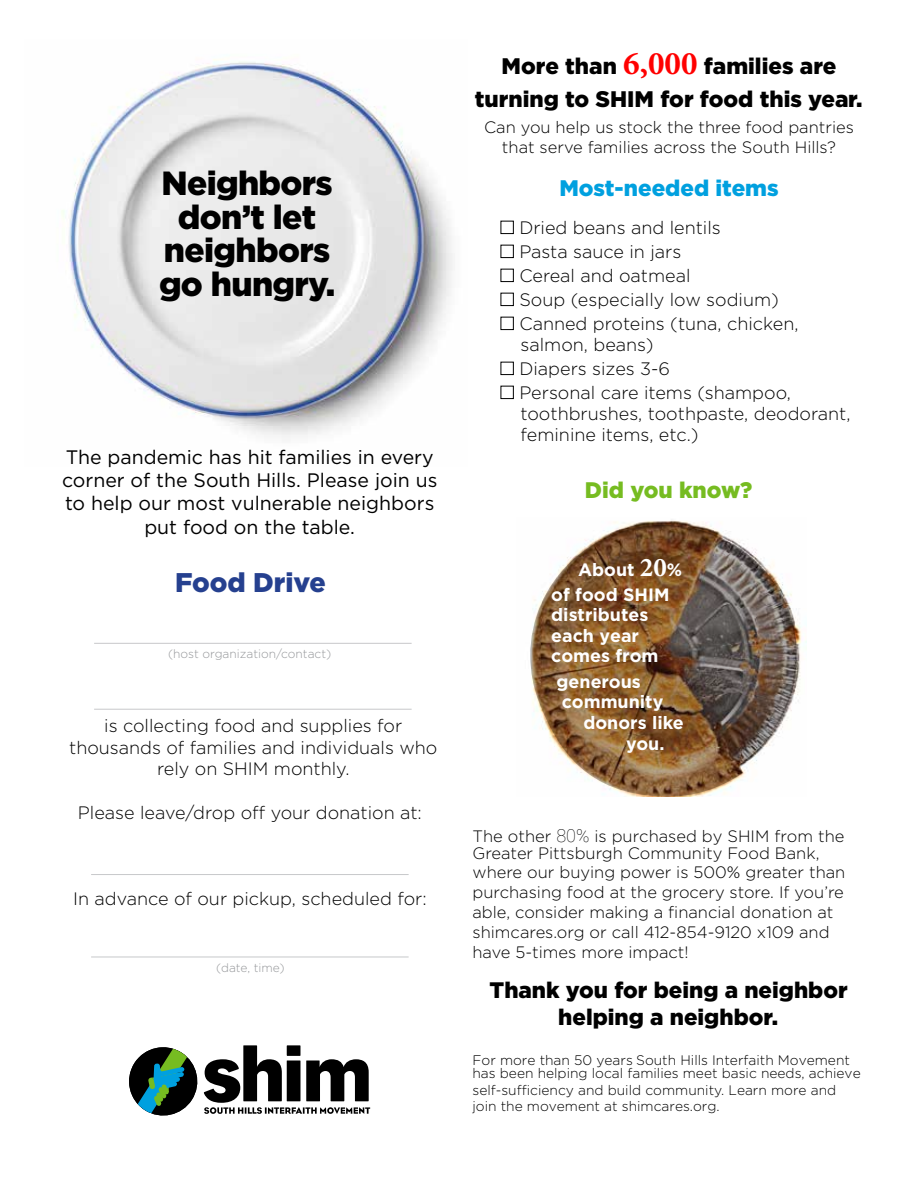
<style>
.page{position:relative;width:918px;height:1188px;background:#fff}
.page>*{position:absolute;margin:0;border:0;box-sizing:border-box;transform-origin:0 0}
.t1{font:900 33.45px/33.5px "Gotham";letter-spacing:-.02em;color:#000;text-align:center}
.t2{font:900 27px "Gotham";color:#25408f}
.t3{font:900 22.5px/32.8px "Gotham";color:#000;text-align:center}
.t4{font:900 22.5px "Gotham";color:#00a0df}
.t5{font:900 22.5px "Gotham";color:#76bc21}
.t6{font:900 22.35px/26.8px "Gotham";color:#000;text-align:center}
.t7{font:19.5px/23.4px "Gotham";color:#000;text-align:center}
.t8{font:300 18px/21px "Gotham";color:#000}
.t9{font:700 17.85px/20.4px "Gotham";color:#fff}
.t10{font:300 16.5px/19.8px "Gotham";color:#000}
.t11{font:300 13.8px/13.4px "Gotham";color:#000}
.t12{font:300 12px "Gotham";color:#95979a}
.s1{font-family:"Minion Pro";font-weight:700;font-size:33px;color:#f00}
.s2{font-family:"Minion Pro";font-size:27px}
.s3{font-family:"Roboto";font-weight:100;font-size:18px}
</style>
<div class="page">
<img style="left:61px;top:59px;width:392px;height:379px">
<hr style="left:94px;top:643px;width:318px;height:1px;background:#c7c8ca">
<hr style="left:94px;top:709px;width:318px;height:1px;background:#c7c8ca">
<hr style="left:91px;top:874px;width:318px;height:1px;background:#c7c8ca">
<hr style="left:91px;top:957px;width:318px;height:1px;background:#c7c8ca">
<svg style="left:129px;top:1045px;width:241px;height:71px"></svg>
<img style="left:613px;top:520px;width:194px;height:182px">
<img style="left:530px;top:525px;width:267px;height:272px">
<h1 class="t1" style="left:159px;top:166px;width:178px">Neighbors don’t let neighbors go hungry.</h1>
<p class="t7" style="left:62px;top:445px;width:377px">The pandemic has hit families in every corner of the South Hills. Please join us to help our most vulnerable neighbors put food on the table.</p>
<h2 class="t2" style="left:175px;top:563px;width:152px">Food Drive</h2>
<p class="t12" style="left:168px;top:646px;width:165px">(host organization/contact)</p>
<p class="t8" style="left:69px;top:715px;width:370px;line-height:21.6px;text-align:center">is collecting food and supplies for thousands of families and individuals who rely on SHIM monthly.</p>
<p class="t8" style="left:78px;top:801px;width:346px">Please leave/drop off your donation at:</p>
<p class="t8" style="left:73px;top:888px;width:355px">In advance of our pickup, scheduled for:</p>
<p class="t12" style="left:216px;top:960px;width:70px">(date, time)</p>
<p class="t3" style="left:475px;top:49px;width:389px">More than <span class="s1">6,000</span> families are turning to SHIM for food this year.</p>
<p class="t10" style="left:484px;top:117px;width:371px;text-align:center">Can you help us stock the three food pantries that serve families across the South Hills?</p>
<p class="t4" style="left:559px;top:173px;width:221px">Most-needed items</p>
<p class="t8" style="left:500px;top:216px;width:222px">■ Dried beans and lentils</p>
<p class="t8" style="left:500px;top:240px;width:183px">■ Pasta sauce in jars</p>
<p class="t8" style="left:500px;top:264px;width:192px">■ Cereal and oatmeal</p>
<p class="t8" style="left:500px;top:288px;width:280px">■ Soup (especially low sodium)</p>
<p class="t8" style="left:521px;top:312px;width:280px;text-indent:-20px">■ Canned proteins (tuna, chicken, salmon, beans)</p>
<p class="t8" style="left:500px;top:357px;width:171px">■ Diapers sizes 3-6</p>
<p class="t8" style="left:521px;top:381px;width:332px;text-indent:-20px">■ Personal care items (shampoo, toothbrushes, toothpaste, deodorant, feminine items, etc.)</p>
<p class="t5" style="left:585px;top:474px;width:169px">Did you know?</p>
<p class="t9" style="left:551px;top:557px;width:133px;line-height:25.2px;text-indent:27px">About <span class="s2">20</span>% of food SHIM</p>
<p class="t9" style="left:551px;top:605px;width:109px">distributes each year comes from</p>
<p class="t9" style="left:557px;top:671px;width:86px">generous</p>
<p class="t9" style="left:562px;top:692px;width:103px">community</p>
<p class="t9" style="left:583px;top:712px;width:102px">donors like</p>
<p class="t9" style="left:626px;top:733px;width:40px">you.</p>
<p class="t10" style="left:472px;top:828px;width:374px;line-height:16.2px">The other <span class="s3">80%</span> is purchased by SHIM from the<br>Greater Pittsburgh Community Food Bank,</p>
<p class="t10" style="left:472px;top:862px;width:374px">where our buying power is 500% greater than purchasing food at the grocery store. If you’re able, consider making a financial donation at shimcares.org or call 412-854-9120 x109 and have 5-times more impact!</p>
<p class="t6" style="left:490px;top:976px;width:360px">Thank you for being a neighbor helping a neighbor.</p>
<p class="t11" style="left:472px;top:1053px;width:390px">For more than 50 years South Hills Interfaith Movement has been helping local families meet basic needs, achieve</p>
<p class="t11" style="left:472px;top:1081px;width:365px;line-height:16.5px">self-sufficiency and build community. Learn more and join the movement at shimcares.org.</p>
</div>
